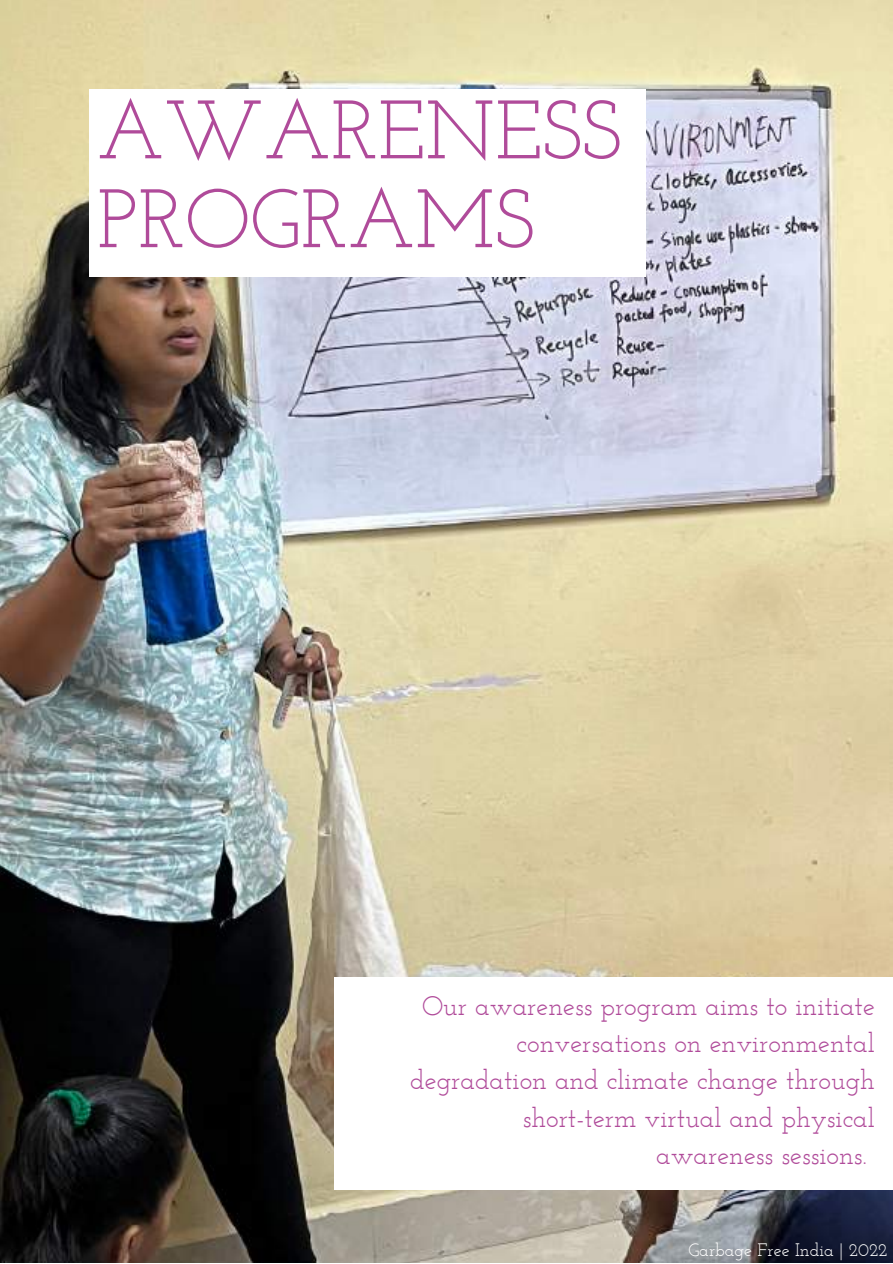
<style>
.page{position:relative;width:893px;height:1264px;background:#fff}
.page>*{position:absolute;margin:0;border:0;box-sizing:border-box;transform-origin:0 0}
.t1{font:82.65px/88.8px "Josefin Slab";color:#b04b9a}
.t2{font:27px/37px "Josefin Slab";color:#b04b9a;text-align:right}
.t3{font:18px "Josefin Slab";color:#fff}
</style>
<div class="page">
<img style="left:0;top:0;width:892px;height:1262px">
<div style="left:89px;top:89px;width:556px;height:188px;background:#fff"></div>
<div style="left:333px;top:977px;width:559px;height:211px;background:#fff"></div>
<h1 class="t1" style="left:97px;top:93px;width:526px">AWARENESS<br>PROGRAMS</h1>
<p class="t2" style="left:410px;top:989px;width:466px">Our awareness program aims to initiate conversations on environmental degradation and climate change through short-term virtual and physical awareness sessions.</p>
<p class="t3" style="left:688px;top:1242px;width:200px">Garbage Free India | 2022</p>
</div>
